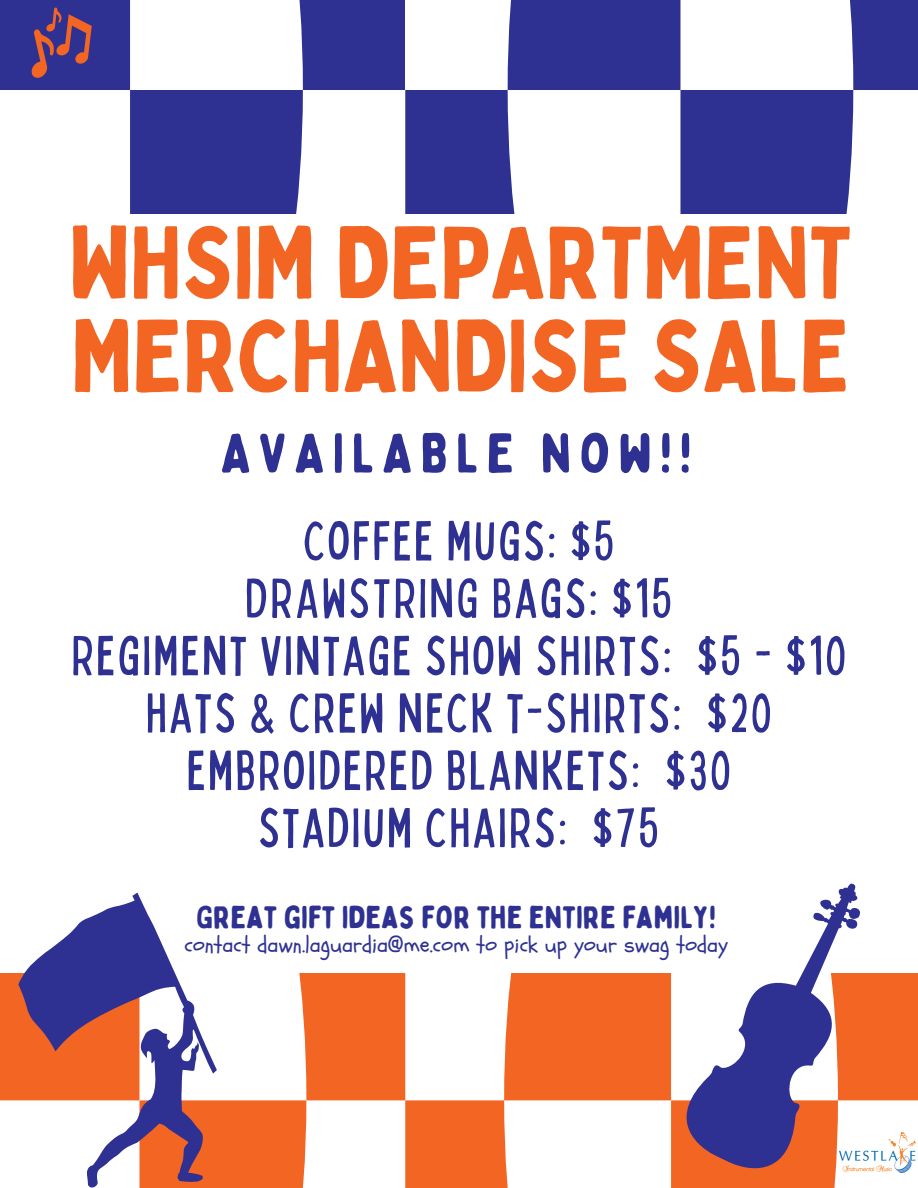
<style>
.page{position:relative;width:918px;height:1188px;background:#fff}
.page>*{position:absolute;margin:0;border:0;box-sizing:border-box;transform-origin:0 0}
.t1{font:100.5px "Bobby Jones";color:#f26522}
.t2{font:condensed 55.5px/57.3px "Bobby Jones";letter-spacing:.05em;color:#2e3192;text-align:center}
.t3{font:55.5px/87.8px "Bobby Jones Soft";letter-spacing:.135em;color:#2e3192;text-align:center}
.t4{font:31.5px "Bobby Jones Soft";color:#2e3192}
.t5{font:22.5px "Schoolbell";color:#2e3192}
.s1{font-family:"Bobby Jones";font-stretch:condensed}
</style>
<div class="page">
<svg style="left:0;top:973px;width:918px;height:215px"></svg>
<img style="left:914px;top:1133px;width:2px;height:39px">
<svg style="left:0;top:0;width:918px;height:214px"></svg>
<svg style="left:18px;top:893px;width:199px;height:295px"></svg>
<svg style="left:662px;top:883px;width:252px;height:305px"></svg>
<p class="t1" style="left:69px;top:199px;width:784px">WHSIM DEPARTMENT</p>
<p class="t1" style="left:71px;top:292px;width:780px">MERCHANDISE SALE</p>
<p class="t3" style="left:221px;top:410px;width:472px">AVAILABLE NOW!!<br><span class="s1">COFFEE MUGS: $5</span></p>
<p class="t2" style="left:72px;top:567px;width:775px">DRAWSTRING BAGS: $15<br>REGIMENT VINTAGE SHOW SHIRTS: $5 - $10<br>HATS &amp; CREW NECK T-SHIRTS: $20</p>
<p class="t2" style="left:187px;top:739px;width:454px">EMBROIDERED BLANKETS:</p>
<p class="t2" style="left:665px;top:739px;width:67px">$30</p>
<p class="t2" style="left:258px;top:797px;width:310px">STADIUM CHAIRS:</p>
<p class="t2" style="left:592px;top:797px;width:68px">$75</p>
<p class="t4" style="left:196px;top:898px;width:521px">GREAT GIFT IDEAS FOR THE ENTIRE FAMILY!</p>
<p class="t5" style="left:184px;top:929px;width:545px">contact dawn.laguardia@me.com to pick up your swag today</p>
</div>
